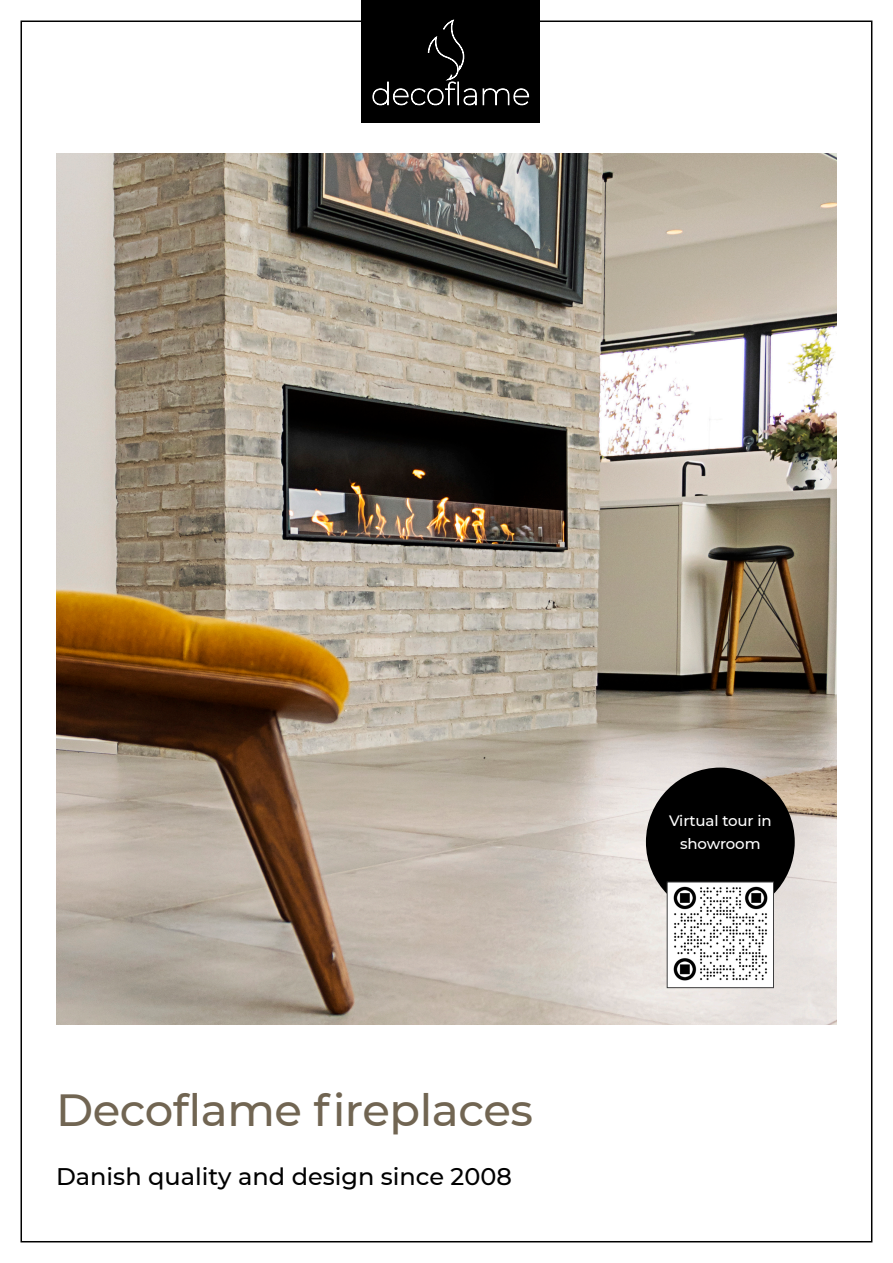
<style>
.page{position:relative;width:893px;height:1263px;background:#fff}
.page>*{position:absolute;margin:0;border:0;box-sizing:border-box;transform-origin:0 0}
.t1{font:500 45px "Montserrat";letter-spacing:-.01em;color:#716552}
.t2{font:500 24px "Montserrat";color:#000}
.t3{font:500 15px/22.5px "Montserrat";letter-spacing:-.01em;color:#fff;text-align:center}
</style>
<div class="page">
<img style="left:56px;top:154px;width:781px;height:871px">
<div style="left:361px;top:0;width:179px;height:122px;background:#000"></div>
<svg style="left:483px;top:88px;width:46px;height:18px"></svg>
<svg style="left:373px;top:20px;width:104px;height:86px"></svg>
<div style="left:646px;top:767px;width:149px;height:149px;background:#000;border-radius:50%"></div>
<img style="left:669px;top:884px;width:103px;height:102px">
<div style="left:667px;top:882px;width:107px;height:106px;border:1px solid #3e3e3f"></div>
<h1 class="t1" style="left:56px;top:1078px;width:478px">Decoflame fireplaces</h1>
<p class="t2" style="left:56px;top:1159px;width:457px">Danish quality and design since 2008</p>
<p class="t3" style="left:669px;top:809px;width:104px">Virtual tour in showroom</p>
</div>
